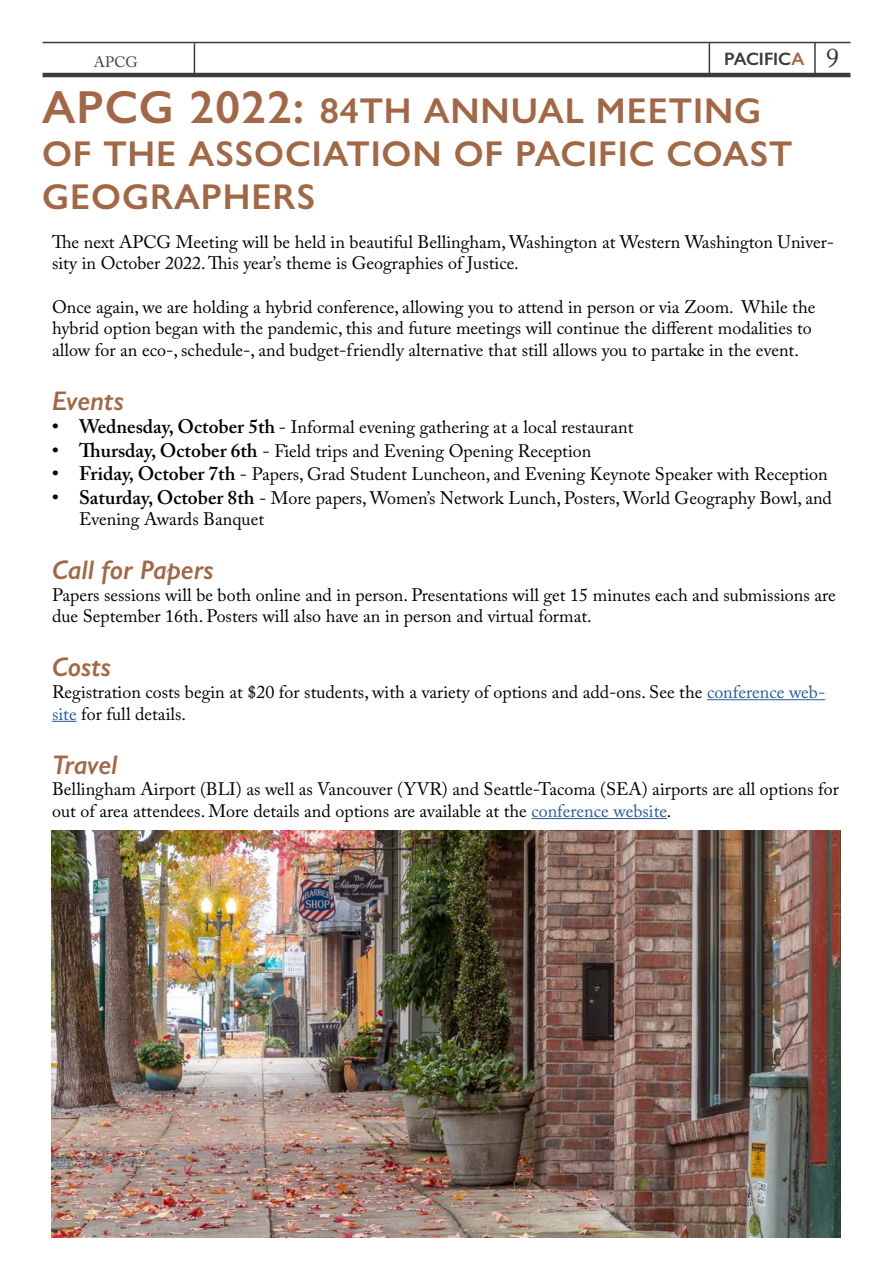
<style>
.page{position:relative;width:893px;height:1263px;background:#fff}
.page>*{position:absolute;margin:0;border:0;box-sizing:border-box;transform-origin:0 0}
.t1{font:600 36px/43.2px "Gill Sans Nova";letter-spacing:.025em;color:#a26846}
.t2{font:italic 600 27px "Gill Sans Nova";color:#a26846}
.t3{font:18px/21.6px "Adobe Caslon Pro";color:#000}
.t4{font:600 18px "Gill Sans Nova";color:#3c3c3b}
.t5{font:15px "Adobe Caslon Pro";color:#3c3c3b}
.s1{color:#a26846}
.s2{font-family:"Adobe Caslon Pro";font-weight:400;font-size:27px}
.s3{font-size:46.5px}
.s4{font-weight:600;font-size:19.5px}
.s5{color:#275b9b}
</style>
<div class="page">
<hr style="left:43px;top:42px;width:807px;height:1px;background:#3c3c3b">
<hr style="left:709px;top:43px;width:1px;height:34px;background:#3c3c3b">
<hr style="left:814px;top:42px;width:2px;height:34px;background:#3c3c3b">
<hr style="left:707px;top:699px;width:118px;height:1px;background:#275b9b">
<svg style="left:52px;top:721px;width:25px;height:1px"></svg>
<hr style="left:531px;top:818px;width:136px;height:1px;background:#275b9b">
<img style="left:51px;top:830px;width:790px;height:407px">
<hr style="left:194px;top:43px;width:1px;height:34px;background:#3c3c3b">
<hr style="left:43px;top:73px;width:807px;height:4px;background:#3c3c3b">
<p class="t4" style="left:724px;top:48px;width:117px">PACIFIC<span class="s1">A</span> <span class="s2">9</span></p>
<h1 class="t1" style="left:42px;top:89px;width:752px"><span class="s3">APCG 2022:</span> 84TH ANNUAL MEETING<br>OF THE ASSOCIATION OF PACIFIC COAST<br>GEOGRAPHERS</h1>
<p class="t3" style="left:52px;top:231px;width:784px">The next APCG Meeting will be held in beautiful Bellingham, Washington at Western Washington Univer&shy;sity in October 2022 . This year’s theme is Geographies of Justice.</p>
<p class="t3" style="left:52px;top:296px;width:765px">Once again, we are holding a hybrid conference, allowing you to attend in person or via Zoom. While the hybrid option began with the pandemic, this and future meetings will continue the different modalities to allow for an eco-, schedule-, and budget-friendly alternative that still allows you to partake in the event.</p>
<h2 class="t2" style="left:52px;top:384px;width:73px">Events</h2>
<p class="t3" style="left:52px;top:416px;width:583px"><span class="s4">• Wednesday, October 5th</span> - Informal evening gathering at a local restaurant</p>
<p class="t3" style="left:52px;top:440px;width:541px"><span class="s4">• Thursday, October 6th</span> - Field trips and Evening Opening Reception</p>
<p class="t3" style="left:52px;top:463px;width:777px"><span class="s4">• Friday, October 7th</span> - Papers, Grad Student Luncheon, and Evening Keynote Speaker with Reception</p>
<p class="t3" style="left:79px;top:486px;width:754px;text-indent:-27px"><span class="s4">• Saturday, October 8th</span> - More papers, Women’s Network Lunch, Posters, World Geography Bowl, and<br>Evening Awards Banquet</p>
<h2 class="t2" style="left:52px;top:553px;width:163px">Call for Papers</h2>
<p class="t3" style="left:52px;top:584px;width:785px">Papers sessions will be both online and in person. Presentations will get 15 minutes each and submissions are due September 16th. Posters will also have an in person and virtual format.</p>
<h2 class="t2" style="left:52px;top:650px;width:60px">Costs</h2>
<p class="t3" style="left:52px;top:681px;width:775px">Registration costs begin at $20 for students, with a variety of options and add-ons. See the <span class="s5">conference web&shy;site</span> for full details.</p>
<h2 class="t2" style="left:52px;top:748px;width:67px">Travel</h2>
<p class="t3" style="left:52px;top:778px;width:788px">Bellingham Airport (BLI) as well as Vancouver (YVR) and Seattle-Tacoma (SEA) airports are all options for out of area attendees. More details and options are available at the <span class="s5">conference website</span>.</p>
<p class="t5" style="left:94px;top:53px;width:46px">APCG</p>
</div>
